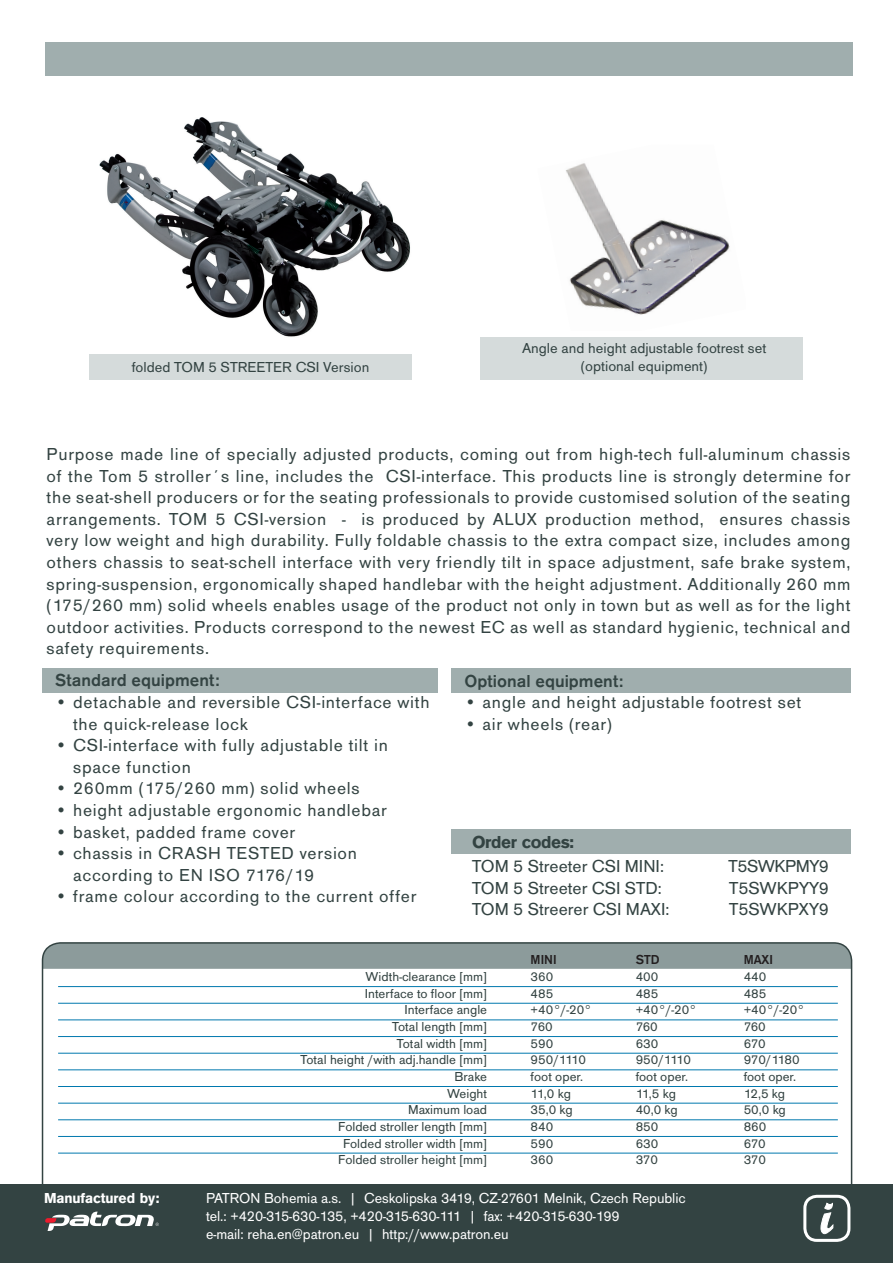
<style>
.page{position:relative;width:893px;height:1263px;background:#fff}
.page>*{position:absolute;margin:0;border:0;box-sizing:border-box;transform-origin:0 0}
.t1{font:18px/21.6px "Accius TOT";letter-spacing:.04em;color:#334342}
.t2{font:18px "Accius TOT";color:#334342}
.t3{font:500 18px "Accius TOT";color:#334342}
.t4{font:700 18px "Accius TOT";letter-spacing:-.02em;color:#334342}
.t5{font:18px "Accius TOT";letter-spacing:-.025em;color:#334342}
.t6{font:15px/18px "Accius TOT";letter-spacing:-.005em;color:#fff}
.t7{font:15px/18px "Accius TOT";color:#334342;text-align:center}
.t8{font:700 15px "Accius TOT";letter-spacing:-.005em;color:#fff}
.t9{font:13.5px "Accius TOT";color:#334342}
.t10{font:500 13.5px "Accius TOT";color:#231f20}
</style>
<div class="page">
<svg style="left:41px;top:942px;width:812px;height:242px"></svg>
<div style="left:0;top:1184px;width:893px;height:79px;background:#334342"></div>
<div style="left:803px;top:1195px;width:47px;height:47px;border:3px solid #fff;border-radius:12px"></div>
<svg style="left:820px;top:1202px;width:14px;height:33px"></svg>
<svg style="left:45px;top:1211px;width:114px;height:20px"></svg>
<hr style="left:58px;top:1003px;width:780px;height:1px;background:#0078ae">
<hr style="left:58px;top:1020px;width:780px;height:1px;background:#0078ae">
<hr style="left:58px;top:1036px;width:780px;height:1px;background:#0078ae">
<hr style="left:58px;top:1053px;width:780px;height:1px;background:#0078ae">
<hr style="left:58px;top:1069px;width:780px;height:1px;background:#0078ae">
<hr style="left:58px;top:1086px;width:780px;height:1px;background:#0078ae">
<hr style="left:58px;top:1103px;width:780px;height:1px;background:#0078ae">
<hr style="left:58px;top:1119px;width:780px;height:1px;background:#0078ae">
<hr style="left:58px;top:1136px;width:780px;height:1px;background:#0078ae">
<hr style="left:58px;top:1153px;width:780px;height:1px;background:#0078ae">
<hr style="left:58px;top:986px;width:780px;height:1px;background:#0078ae">
<div style="left:45px;top:43px;width:808px;height:33px;background:#a0aeae"></div>
<div style="left:451px;top:829px;width:399px;height:24px;background:#a0aeae"></div>
<div style="left:43px;top:669px;width:395px;height:24px;background:#a0aeae"></div>
<div style="left:451px;top:669px;width:399px;height:24px;background:#a0aeae"></div>
<img style="left:566px;top:163px;width:102px;height:66px">
<img style="left:668px;top:221px;width:62px;height:49px">
<img style="left:569px;top:229px;width:135px;height:86px">
<img style="left:99px;top:117px;width:311px;height:220px">
<div style="left:89px;top:355px;width:323px;height:25px;background:#d5dbdb"></div>
<div style="left:480px;top:337px;width:323px;height:42px;background:#d5dbdb"></div>
<p class="t7" style="left:132px;top:358px;width:239px">folded TOM 5 STREETER CSI Version</p>
<p class="t7" style="left:522px;top:339px;width:246px">Angle and height adjustable footrest set (optional equipment)</p>
<p class="t1" style="left:47px;top:443px;width:805px;text-align:justify">Purpose made line of specially adjusted products, coming out from high-tech full-aluminum chassis of the Tom 5 stroller´s line, includes the CSI-interface. This products line is strongly determine for the seat-shell producers or for the seating professionals to provide customised solution of the seating arrangements. TOM 5 CSI-version - is produced by ALUX production method, ensures chassis very low weight and high durability. Fully foldable chassis to the extra compact size, includes among others chassis to seat-schell interface with very friendly tilt in space adjustment, safe brake system, spring-suspension, ergonomically shaped handlebar with the height adjustment. Additionally 260 mm (175/260 mm) solid wheels enables usage of the product not only in town but as well as for the light outdoor activities. Products correspond to the newest EC as well as standard hygienic, technical and safety requirements.</p>
<p class="t3" style="left:55px;top:670px;width:166px">Standard equipment:</p>
<p class="t1" style="left:73px;top:691px;width:358px;text-indent:-18px">• detachable and reversible CSI-interface with the quick-release lock</p>
<p class="t1" style="left:73px;top:735px;width:316px;text-indent:-18px">• CSI-interface with fully adjustable tilt in space function</p>
<p class="t1" style="left:55px;top:778px;width:306px">• 260mm (175/260 mm) solid wheels</p>
<p class="t1" style="left:55px;top:799px;width:333px">• height adjustable ergonomic handlebar</p>
<p class="t1" style="left:55px;top:821px;width:241px">• basket, padded frame cover</p>
<p class="t1" style="left:73px;top:843px;width:285px;text-indent:-18px">• chassis in CRASH TESTED version according to EN ISO 7176/19</p>
<p class="t1" style="left:55px;top:886px;width:363px">• frame colour according to the current offer</p>
<p class="t3" style="left:465px;top:671px;width:160px">Optional equipment:</p>
<p class="t1" style="left:465px;top:692px;width:338px">• angle and height adjustable footrest set</p>
<p class="t1" style="left:465px;top:713px;width:149px">• air wheels (rear)</p>
<p class="t4" style="left:472px;top:832px;width:104px">Order codes:</p>
<p class="t2" style="left:472px;top:856px;width:193px">TOM 5 Streeter CSI MINI:</p>
<p class="t5" style="left:729px;top:856px;width:102px">T5SWKPMY9</p>
<p class="t2" style="left:472px;top:878px;width:191px">TOM 5 Streeter CSI STD:</p>
<p class="t2" style="left:729px;top:878px;width:101px">T5SWKPYY9</p>
<p class="t2" style="left:472px;top:899px;width:199px">TOM 5 Streerer CSI MAXI:</p>
<p class="t2" style="left:729px;top:899px;width:101px">T5SWKPXY9</p>
<p class="t10" style="left:531px;top:952px;width:27px">MINI</p>
<p class="t10" style="left:636px;top:952px;width:26px">STD</p>
<p class="t10" style="left:744px;top:952px;width:31px">MAXI</p>
<p class="t9" style="left:366px;top:969px;width:123px">Width-clearance [mm]</p>
<p class="t9" style="left:531px;top:969px;width:24px">360</p>
<p class="t9" style="left:636px;top:969px;width:24px">400</p>
<p class="t9" style="left:744px;top:969px;width:24px">440</p>
<p class="t9" style="left:365px;top:986px;width:124px">Interface to floor [mm]</p>
<p class="t9" style="left:531px;top:986px;width:24px">485</p>
<p class="t9" style="left:636px;top:986px;width:24px">485</p>
<p class="t9" style="left:744px;top:986px;width:24px">485</p>
<p class="t9" style="left:404px;top:1002px;width:84px">Interface angle</p>
<p class="t9" style="left:531px;top:1002px;width:63px">+40°/-20°</p>
<p class="t9" style="left:636px;top:1002px;width:63px">+40°/-20°</p>
<p class="t9" style="left:744px;top:1002px;width:63px">+40°/-20°</p>
<p class="t9" style="left:392px;top:1019px;width:97px">Total length [mm]</p>
<p class="t9" style="left:531px;top:1019px;width:24px">760</p>
<p class="t9" style="left:636px;top:1019px;width:24px">760</p>
<p class="t9" style="left:744px;top:1019px;width:24px">760</p>
<p class="t9" style="left:397px;top:1036px;width:92px">Total width [mm]</p>
<p class="t9" style="left:531px;top:1036px;width:24px">590</p>
<p class="t9" style="left:636px;top:1036px;width:24px">630</p>
<p class="t9" style="left:744px;top:1036px;width:24px">670</p>
<p class="t9" style="left:300px;top:1052px;width:188px">Total height /with adj.handle [mm]</p>
<p class="t9" style="left:531px;top:1052px;width:57px">950/1110</p>
<p class="t9" style="left:636px;top:1052px;width:57px">950/1110</p>
<p class="t9" style="left:744px;top:1052px;width:58px">970/1180</p>
<p class="t9" style="left:455px;top:1069px;width:34px">Brake</p>
<p class="t9" style="left:531px;top:1069px;width:54px">foot oper.</p>
<p class="t9" style="left:636px;top:1069px;width:54px">foot oper.</p>
<p class="t9" style="left:744px;top:1069px;width:54px">foot oper.</p>
<p class="t9" style="left:447px;top:1086px;width:42px">Weight</p>
<p class="t9" style="left:531px;top:1086px;width:42px">11,0 kg</p>
<p class="t9" style="left:636px;top:1086px;width:42px">11,5 kg</p>
<p class="t9" style="left:744px;top:1086px;width:43px">12,5 kg</p>
<p class="t9" style="left:408px;top:1102px;width:81px">Maximum load</p>
<p class="t9" style="left:531px;top:1102px;width:44px">35,0 kg</p>
<p class="t9" style="left:636px;top:1102px;width:44px">40,0 kg</p>
<p class="t9" style="left:744px;top:1102px;width:44px">50,0 kg</p>
<p class="t9" style="left:338px;top:1119px;width:150px">Folded stroller length [mm]</p>
<p class="t9" style="left:531px;top:1119px;width:24px">840</p>
<p class="t9" style="left:636px;top:1119px;width:24px">850</p>
<p class="t9" style="left:744px;top:1119px;width:24px">860</p>
<p class="t9" style="left:343px;top:1135px;width:146px">Folded stroller width [mm]</p>
<p class="t9" style="left:531px;top:1135px;width:24px">590</p>
<p class="t9" style="left:636px;top:1135px;width:24px">630</p>
<p class="t9" style="left:744px;top:1135px;width:24px">670</p>
<p class="t9" style="left:338px;top:1152px;width:150px">Folded stroller height [mm]</p>
<p class="t9" style="left:531px;top:1152px;width:24px">360</p>
<p class="t9" style="left:636px;top:1152px;width:24px">370</p>
<p class="t9" style="left:744px;top:1152px;width:24px">370</p>
<p class="t8" style="left:44px;top:1190px;width:117px">Manufactured by:</p>
<p class="t6" style="left:206px;top:1189px;width:481px">PATRON Bohemia a.s. | Ceskolipska 3419, CZ-27601 Melnik, Czech Republic tel.: +420-315-630-135, +420-315-630-111 | fax: +420-315-630-199<br>e-mail: reha.en@patron.eu | http://www.patron.eu</p>
</div>
